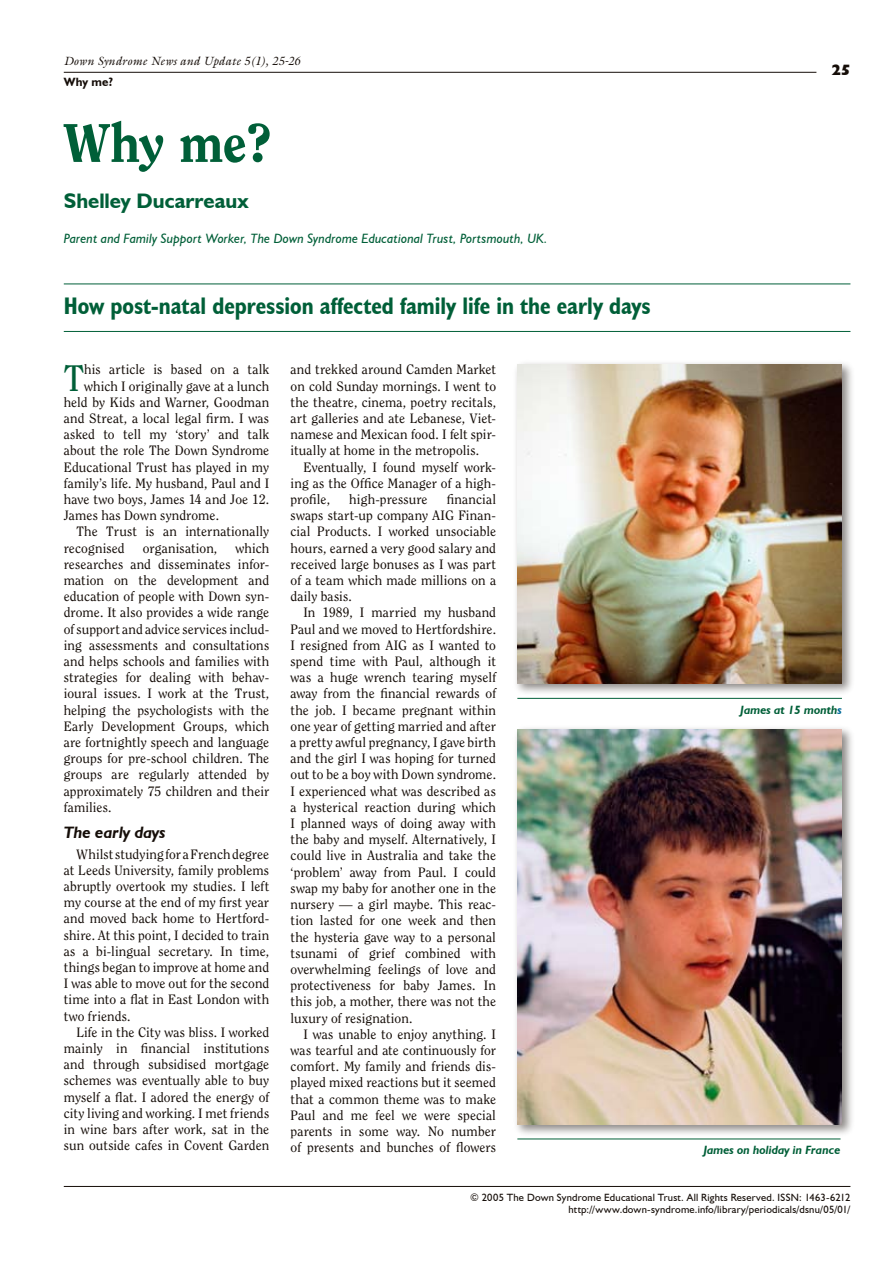
<style>
.page{position:relative;width:893px;height:1263px;background:#fff}
.page>*{position:absolute;margin:0;border:0;box-sizing:border-box;transform-origin:0 0}
.t1{font:800 54px "Clearface";color:#005f38}
.t2{font:36.6px "Clearface";color:#005f38}
.t3{font:700 condensed 24px "Humanist 521 BT";color:#005f38}
.t4{font:700 21px "Humanist 521 BT";color:#005f38}
.t5{font:italic 700 16.5px "Humanist 521 BT";color:#150d08}
.t6{font:800 15px "Humanist 521 BT";color:#150d08}
.t7{font:13.5px/16.2px "Clearface";letter-spacing:.005em;color:#150d08;text-align:justify}
.t8{font:italic 13.5px "Humanist 521 BT";letter-spacing:.005em;color:#005f38}
.t9{font:italic 700 12px "Humanist 521 BT";color:#005f38}
.t10{font:italic 12px "Galliard";letter-spacing:.01em;color:#150d08}
.t11{font:700 12px "Humanist 521 BT";color:#150d08}
.t12{font:10.5px/12.6px "Humanist 521 BT";letter-spacing:.02em;color:#150d08;text-align:right}
.s1{color:#006a99}
</style>
<div class="page">
<hr style="left:64px;top:72px;width:752px;height:1px;background:#150d08">
<hr style="left:64px;top:1186px;width:786px;height:1px;background:#150d08">
<hr style="left:64px;top:284px;width:786px;height:1px;background:#005f38">
<hr style="left:64px;top:331px;width:786px;height:1px;background:#005f38">
<div style="left:513px;top:360px;width:343px;height:336px;background:#150d08;opacity:.5"></div>
<img style="left:517px;top:364px;width:325px;height:319px">
<hr style="left:517px;top:698px;width:325px;height:1px;background:#005f38">
<div style="left:513px;top:724px;width:343px;height:415px;background:#150d08;opacity:.5"></div>
<img style="left:517px;top:729px;width:325px;height:396px">
<hr style="left:517px;top:1138px;width:323px;height:1px;background:#005f38">
<p class="t10" style="left:64px;top:53px;width:238px">Down Syndrome News and Update 5(1), 25-26</p>
<p class="t11" style="left:64px;top:74px;width:51px">Why me?</p>
<h1 class="t1" style="left:64px;top:110px;width:209px">Why me?</h1>
<h3 class="t4" style="left:64px;top:188px;width:186px">Shelley Ducarreaux</h3>
<p class="t8" style="left:64px;top:230px;width:485px">Parent and Family Support Worker, The Down Syndrome Educational Trust, Portsmouth, UK.</p>
<h3 class="t3" style="left:64px;top:291px;width:589px">How post-natal depression affected family life in the early days</h3>
<h2 class="t2" style="left:64px;top:356px;width:22px">T</h2>
<p class="t7" style="left:84px;top:362px;width:187px">his article is based on a talk</p>
<p class="t7" style="left:84px;top:378px;width:187px">which I originally gave at a lunch</p>
<p class="t7" style="left:64px;top:394px;width:207px">held by Kids and Warner, Goodman</p>
<p class="t7" style="left:64px;top:410px;width:207px">and Streat, a local legal firm. I was</p>
<p class="t7" style="left:64px;top:426px;width:207px">asked to tell my ‘story’ and talk</p>
<p class="t7" style="left:64px;top:443px;width:207px">about the role The Down Syndrome</p>
<p class="t7" style="left:64px;top:459px;width:207px">Educational Trust has played in my</p>
<p class="t7" style="left:64px;top:475px;width:207px">family’s life. My husband, Paul and I</p>
<p class="t7" style="left:64px;top:491px;width:207px">have two boys, James 14 and Joe 12.</p>
<p class="t7" style="left:64px;top:507px;width:157px">James has Down syndrome.</p>
<p class="t7" style="left:77px;top:524px;width:194px">The Trust is an internationally</p>
<p class="t7" style="left:64px;top:540px;width:62px">recognised</p>
<p class="t7" style="left:143px;top:540px;width:76px">organisation,</p>
<p class="t7" style="left:64px;top:540px;width:207px;text-indent:172px">which researches and disseminates infor&shy;mation on the development and education of people with Down syn&shy;drome. It also provides a wide range of support and advice services includ&shy;ing assessments and consultations and helps schools and families with strategies for dealing with behav&shy;ioural issues. I work at the Trust, helping the psychologists with the Early Development Groups, which are fortnightly speech and language groups for pre-school children. The groups are regularly attended by approximately 75 children and their families.</p>
<p class="t5" style="left:64px;top:822px;width:103px">The early days</p>
<p class="t7" style="left:64px;top:846px;width:207px;text-indent:13px">Whilst studying for a French degree at Leeds University, family problems abruptly overtook my studies. I left my course at the end of my first year and moved back home to Hertford&shy;shire. At this point, I decided to train as a bi-lingual secretary. In time, things began to improve at home and I was able to move out for the second time into a flat in East London with two friends.</p>
<p class="t7" style="left:64px;top:1024px;width:207px;text-indent:13px">Life in the City was bliss. I worked mainly in financial institutions and through subsidised mortgage schemes was eventually able to buy myself a flat. I adored the energy of city living and working. I met friends in wine bars after work, sat in the sun outside cafes in Covent Garden</p>
<p class="t7" style="left:291px;top:362px;width:207px">and trekked around Camden Market on cold Sunday mornings. I went to the theatre, cinema, poetry recitals, art galleries and ate Lebanese, Viet&shy;namese and Mexican food. I felt spir&shy;itually at home in the metropolis.</p>
<p class="t7" style="left:291px;top:459px;width:207px;text-indent:13px">Eventually, I found myself work&shy;ing as the Office Manager of a high&shy;profile,</p>
<p class="t7" style="left:291px;top:491px;width:207px;text-indent:156px">financial swaps start-up company AIG Finan&shy;cial Products. I worked unsociable hours, earned a very good salary and received large bonuses as I was part of a team which made millions on a daily basis.</p>
<p class="t7" style="left:291px;top:605px;width:207px;text-indent:13px">In 1989, I married my husband Paul and we moved to Hertfordshire.<br>I resigned from AIG as I wanted to spend time with Paul, although it was a huge wrench tearing myself away from the financial rewards of the job. I became pregnant within one year of getting married and after a pretty awful pregnancy, I gave birth and the girl I was hoping for turned out to be a boy with Down syndrome.<br>I experienced what was described as a hysterical reaction during which I planned ways of doing away with the baby and myself. Alternatively, I could live in Australia and take the ‘problem’ away from Paul. I could swap my baby for another one in the nursery — a girl maybe. This reac&shy;tion lasted for one week and then the hysteria gave way to a personal tsunami of grief combined with overwhelming feelings of love and protectiveness for baby James. In this job, a mother, there was not the luxury of resignation.</p>
<p class="t7" style="left:291px;top:1026px;width:207px;text-indent:13px">I was unable to enjoy anything. I was tearful and ate continuously for comfort. My family and friends dis&shy;played mixed reactions but it seemed that a common theme was to make Paul and me feel we were special parents in some way. No number of presents and bunches of flowers</p>
<p class="t7" style="left:349px;top:491px;width:80px">high-pressure</p>
<p class="t6" style="left:831px;top:61px;width:10px">25</p>
<p class="t9" style="left:741px;top:702px;width:103px">James at 15 month<span class="s1">s</span></p>
<p class="t9" style="left:704px;top:1143px;width:138px">James on holiday in France</p>
<p class="t12" style="left:470px;top:1191px;width:382px">© 2005 The Down Syndrome Educational Trust. All Rights Reserved. ISSN: 1463-6212 http://www.down-syndrome.info/library/periodicals/dsnu/05/01/</p>
</div>
